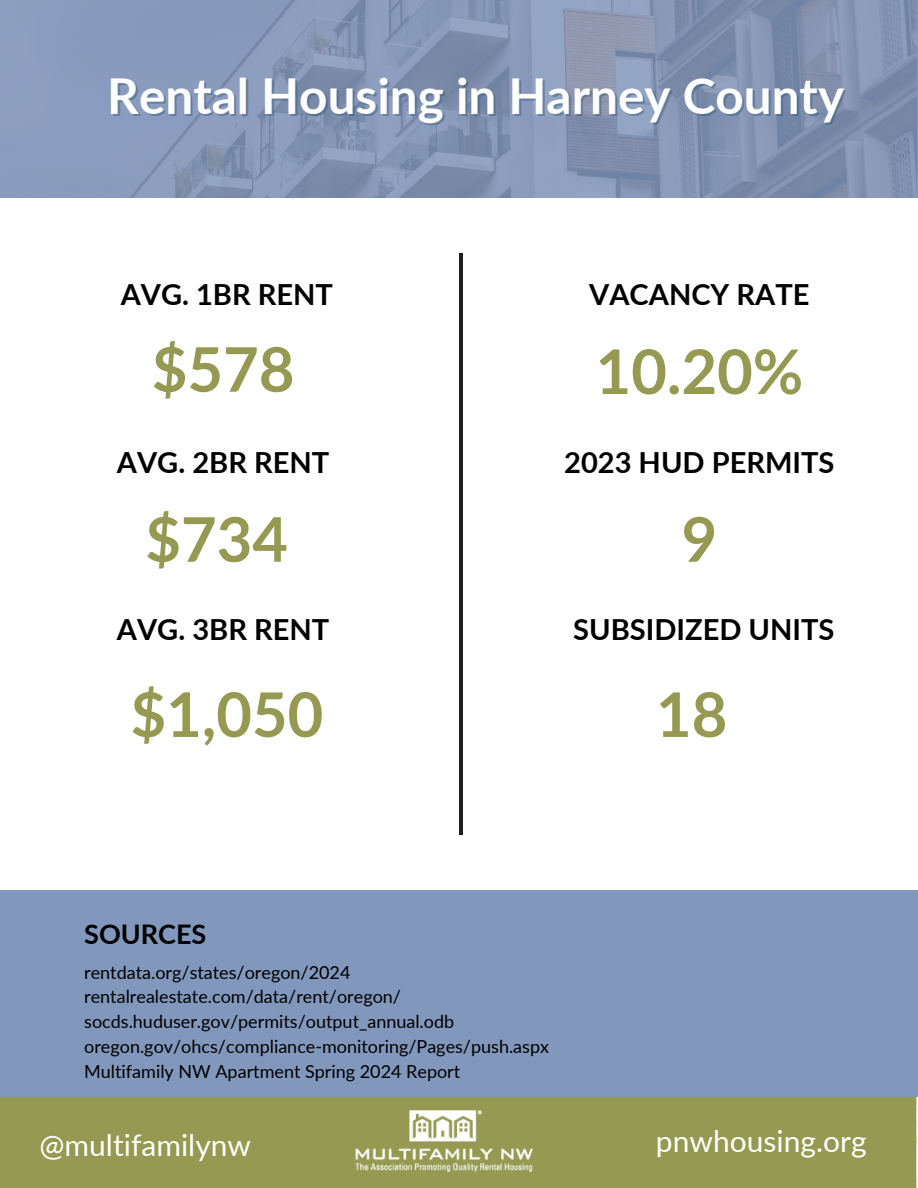
<style>
.page{position:relative;width:918px;height:1188px;background:#fff}
.page>*{position:absolute;margin:0;border:0;box-sizing:border-box;transform-origin:0 0}
.t1{font:700 61.5px "Lato";color:#959951}
.t2{font:700 49.5px "Lato";color:#fff}
.t3{font:30px "Lato";color:#fff}
.t4{font:700 29.1px "Lato";color:#000}
.t5{font:700 27px "Lato";color:#000}
.t6{font:18px "Lato";color:#000}
</style>
<div class="page">
<img style="left:0;top:0;width:916px;height:198px">
<div style="left:0;top:1096px;width:916px;height:92px;background:#959951"></div>
<img style="left:355px;top:1111px;width:177px;height:60px">
<hr style="left:459px;top:253px;width:3px;height:582px;background:#231f20">
<div style="left:0;top:890px;width:918px;height:206px;background:#8297bc"></div>
<h2 class="t2" style="left:107px;top:65px;width:738px">Rental Housing in Harney County</h2>
<h3 class="t4" style="left:121px;top:276px;width:214px">AVG. 1BR RENT</h3>
<h1 class="t1" style="left:152px;top:331px;width:144px">$578</h1>
<h1 class="t4" style="left:117px;top:444px;width:214px">AVG. 2BR RENT</h1>
<h3 class="t1" style="left:145px;top:501px;width:144px">$734</h3>
<h3 class="t4" style="left:117px;top:611px;width:214px">AVG. 3BR RENT</h3>
<p class="t1" style="left:131px;top:676px;width:194px">$1,050</p>
<h1 class="t4" style="left:589px;top:276px;width:222px">VACANCY RATE</h1>
<h3 class="t1" style="left:596px;top:333px;width:209px">10.20%</h3>
<p class="t4" style="left:564px;top:444px;width:272px">2023 HUD PERMITS</p>
<p class="t1" style="left:682px;top:501px;width:37px">9</p>
<h3 class="t4" style="left:573px;top:611px;width:263px">SUBSIDIZED UNITS</h3>
<h3 class="t1" style="left:656px;top:676px;width:73px">18</h3>
<p class="t5" style="left:84px;top:918px;width:124px">SOURCES</p>
<p class="t6" style="left:84px;top:961px;width:268px">rentdata.org/states/oregon/2024</p>
<p class="t6" style="left:84px;top:986px;width:318px">rentalrealestate.com/data/rent/oregon/</p>
<p class="t6" style="left:84px;top:1010px;width:372px">socds.huduser.gov/permits/output_annual.odb</p>
<p class="t6" style="left:84px;top:1035px;width:466px">oregon.gov/ohcs/compliance-monitoring/Pages/push.aspx</p>
<p class="t6" style="left:84px;top:1060px;width:378px">Multifamily NW Apartment Spring 2024 Report</p>
<h1 class="t3" style="left:40px;top:1127px;width:213px">@multifamilynw</h1>
<h3 class="t3" style="left:656px;top:1122px;width:212px">pnwhousing.org</h3>
</div>
